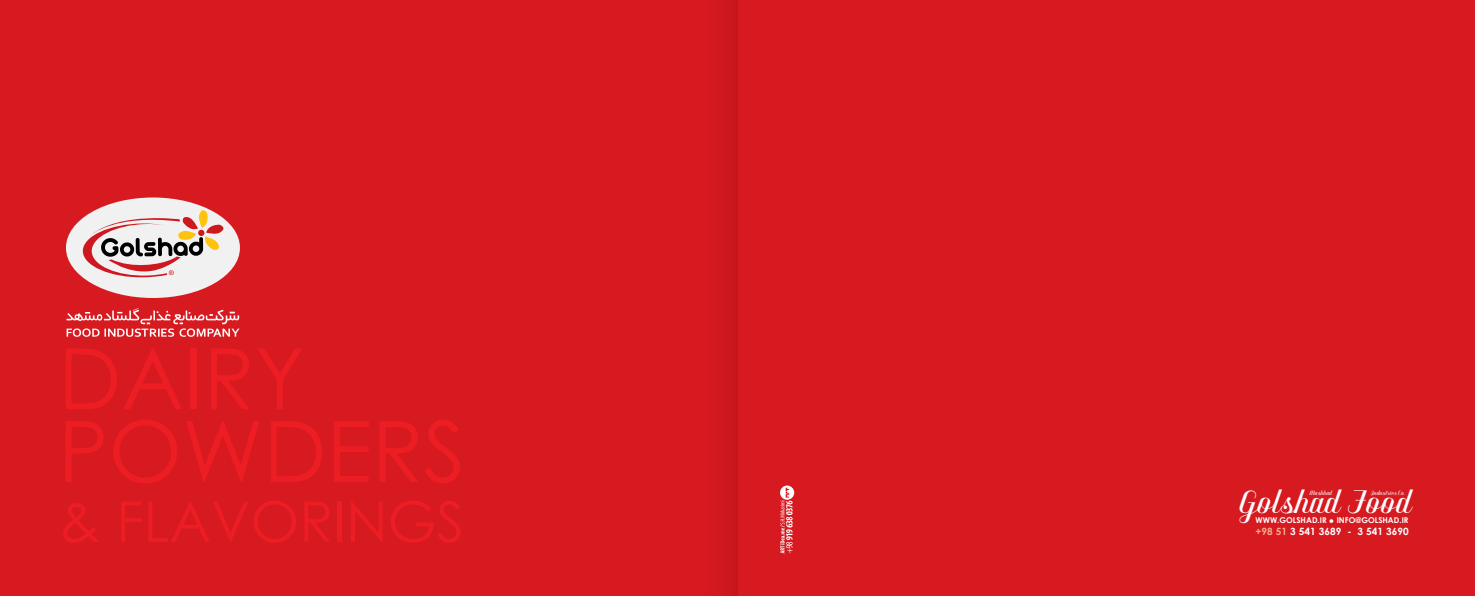
<style>
.page{position:relative;width:1475px;height:596px;background:#fff}
.page>*{position:absolute;margin:0;border:0;box-sizing:border-box;transform-origin:0 0}
.t1{font:84.7px/72.6px "Century Gothic";color:#ed1d24}
.t2{font:56.1px "Century Gothic";color:#ed1d24}
.t3{font:28.2px "Benson Script No 10";letter-spacing:.005em;color:#fff}
.t4{font:700 10px "Century Gothic";letter-spacing:.01em;color:#fff}
.t5{font:700 8px "Century Gothic";color:#fff}
.t6{font:5.5px "Benson Script No 10";color:#fff}
.s1{color:#f9aa8f}
</style>
<div class="page">
<div style="left:0;top:0;width:1474px;height:595px;background:#d71920"></div>
<div style="left:66px;top:197px;width:174px;height:101px;background:#f1f1f2;border-radius:50%"></div>
<svg style="left:83px;top:210px;width:140px;height:67px"></svg>
<svg style="left:780px;top:485px;width:14px;height:68px"></svg>
<svg style="left:66px;top:308px;width:173px;height:28px"></svg>
<div style="left:694px;top:0;width:43px;height:595px;background:linear-gradient(to right,#db1920,#c8171d)"></div>
<h1 class="t1" style="left:58px;top:341px;width:409px">DAIRY<br>POWDERS</h1>
<h2 class="t2" style="left:58px;top:482px;width:407px">&amp; FLAVORINGS</h2>
<h3 class="t3" style="left:1239px;top:481px;width:173px">Golshad Food</h3>
<p class="t6" style="left:1309px;top:488px;width:24px">Mashhad</p>
<p class="t6" style="left:1370px;top:488px;width:36px">Industries Co.</p>
<p class="t5" style="left:1255px;top:513px;width:154px">WWW.GOLSHAD I R. ⚫ INFO@GOLSHAD I R.</p>
<p class="t4" style="left:1255px;top:523px;width:87px"><span class="s1">+98 51</span> 3 541 3689</p>
<p class="t4" style="left:1346px;top:523px;width:63px">3- 541 3690</p>
</div>
